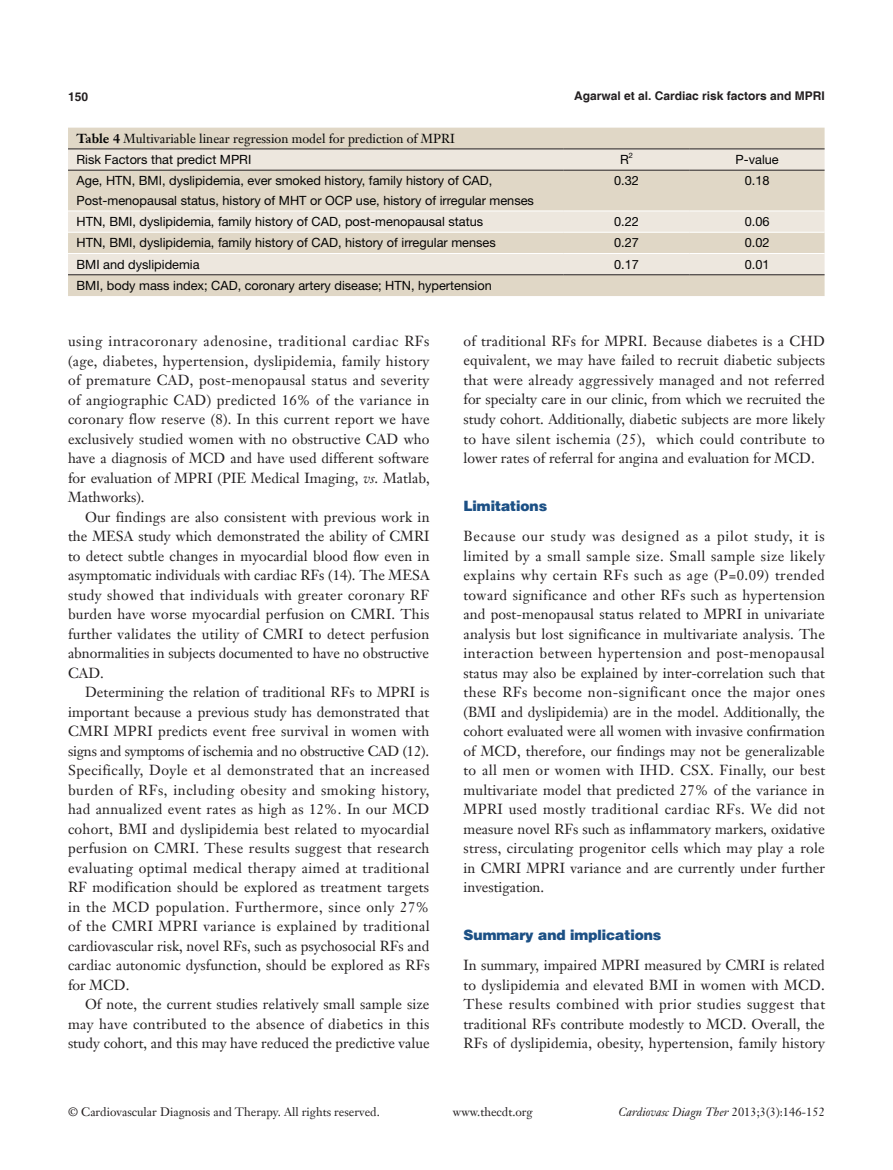
<style>
.page{position:relative;width:893px;height:1170px;background:#fff}
.page>*{position:absolute;margin:0;border:0;box-sizing:border-box;transform-origin:0 0}
.t1{font:14.25px/19.5px "Janson Text LT";color:#231f20;text-align:justify}
.t2{font:900 14.25px "Helvetica";color:#1c5085}
.t3{font:12.75px/19.5px "Helvetica Neue LT Pro";color:#030303}
.t4{font:12.75px "Janson Text LT";color:#030303}
.t5{font:12px "Janson Text LT";color:#231f20}
.t6{font:700 12px "Helvetica";color:#231f20}
.t7{font:italic 12px "Janson Text LT";color:#231f20}
.t8{font:7.5px "Helvetica Neue LT Pro";color:#030303}
.s1{font-weight:700}
.s2{font-style:italic}
.s3{font-style:normal}
</style>
<div class="page">
<div style="left:68px;top:128px;width:757px;height:168px;background:#e0d7c6"></div>
<svg style="left:68px;top:149px;width:757px;height:125px;background:#e5ded1"></svg>
<hr style="left:68px;top:148px;width:495px;height:1px;background:#231f20">
<hr style="left:563px;top:148px;width:127px;height:1px;background:#231f20">
<hr style="left:690px;top:148px;width:135px;height:1px;background:#231f20">
<hr style="left:68px;top:170px;width:495px;height:1px;background:#231f20">
<hr style="left:563px;top:170px;width:127px;height:1px;background:#231f20">
<hr style="left:690px;top:170px;width:135px;height:1px;background:#231f20">
<hr style="left:68px;top:210px;width:495px;height:1px;background:#fff">
<hr style="left:563px;top:210px;width:127px;height:1px;background:#fff">
<hr style="left:690px;top:210px;width:135px;height:1px;background:#fff">
<hr style="left:68px;top:232px;width:495px;height:1px;background:#fff">
<hr style="left:563px;top:232px;width:127px;height:1px;background:#fff">
<hr style="left:690px;top:232px;width:135px;height:1px;background:#fff">
<hr style="left:68px;top:253px;width:495px;height:1px;background:#fff">
<hr style="left:563px;top:253px;width:127px;height:1px;background:#fff">
<hr style="left:690px;top:253px;width:135px;height:1px;background:#fff">
<hr style="left:68px;top:274px;width:495px;height:1px;background:#231f20">
<hr style="left:563px;top:274px;width:127px;height:1px;background:#231f20">
<hr style="left:690px;top:274px;width:135px;height:1px;background:#231f20">
<p class="t6" style="left:68px;top:89px;width:22px">150</p>
<p class="t6" style="left:574px;top:88px;width:252px">Agarwal et al. Cardiac risk factors and MPRI</p>
<p class="t4" style="left:77px;top:130px;width:380px"><span class="s1">Table 4</span> Multivariable linear regression model for prediction of MPRI</p>
<p class="t3" style="left:77px;top:149px;width:176px">Risk Factors that predict MPRI</p>
<p class="t3" style="left:620px;top:149px;width:10px">R</p>
<p class="t8" style="left:629px;top:151px;width:6px">2</p>
<p class="t3" style="left:736px;top:149px;width:45px">P-value</p>
<p class="t3" style="left:77px;top:171px;width:459px">Age, HTN, BMI, dyslipidemia, ever smoked history, family history of CAD,<br>Post-menopausal status, history of MHT or OCP use, history of irregular menses</p>
<p class="t3" style="left:614px;top:171px;width:26px">0.32</p>
<p class="t3" style="left:745px;top:171px;width:26px">0.18</p>
<p class="t3" style="left:77px;top:211px;width:408px">HTN, BMI, dyslipidemia, family history of CAD, post-menopausal status</p>
<p class="t3" style="left:614px;top:211px;width:26px">0.22</p>
<p class="t3" style="left:745px;top:211px;width:26px">0.06</p>
<p class="t3" style="left:77px;top:233px;width:421px">HTN, BMI, dyslipidemia, family history of CAD, history of irregular menses</p>
<p class="t3" style="left:614px;top:233px;width:26px">0.27</p>
<p class="t3" style="left:745px;top:233px;width:26px">0.02</p>
<p class="t3" style="left:77px;top:254px;width:125px">BMI and dyslipidemia</p>
<p class="t3" style="left:614px;top:254px;width:26px">0.17</p>
<p class="t3" style="left:745px;top:254px;width:26px">0.01</p>
<p class="t3" style="left:77px;top:275px;width:417px">BMI, body mass index; CAD, coronary artery disease; HTN, hypertension</p>
<p class="t1" style="left:68px;top:331px;width:363px">using intracoronary adenosine, traditional cardiac RFs (age, diabetes, hypertension, dyslipidemia, family history of premature CAD, post-menopausal status and severity of angiographic CAD) predicted 16% of the variance in coronary flow reserve (8). In this current report we have exclusively studied women with no obstructive CAD who have a diagnosis of MCD and have used different software for evaluation of MPRI (PIE Medical Imaging, <span class="s2">vs</span>. Matlab, Mathworks).</p>
<p class="t1" style="left:68px;top:507px;width:363px;text-indent:17px">Our findings are also consistent with previous work in the MESA study which demonstrated the ability of CMRI to detect subtle changes in myocardial blood flow even in asymptomatic individuals with cardiac RFs (14). The MESA study showed that individuals with greater coronary RF burden have worse myocardial perfusion on CMRI. This further validates the utility of CMRI to detect perfusion abnormalities in subjects documented to have no obstructive CAD.</p>
<p class="t1" style="left:68px;top:682px;width:363px;text-indent:17px">Determining the relation of traditional RFs to MPRI is important because a previous study has demonstrated that CMRI MPRI predicts event free survival in women with signs and symptoms of ischemia and no obstructive CAD (12).<br>Specifically, Doyle et al demonstrated that an increased burden of RFs, including obesity and smoking history, had annualized event rates as high as 12%. In our MCD cohort, BMI and dyslipidemia best related to myocardial perfusion on CMRI. These results suggest that research evaluating optimal medical therapy aimed at traditional RF modification should be explored as treatment targets in the MCD population. Furthermore, since only 27% of the CMRI MPRI variance is explained by traditional cardiovascular risk, novel RFs, such as psychosocial RFs and cardiac autonomic dysfunction, should be explored as RFs for MCD.</p>
<p class="t1" style="left:68px;top:994px;width:363px;text-indent:17px">Of note, the current studies relatively small sample size may have contributed to the absence of diabetics in this study cohort, and this may have reduced the predictive value</p>
<p class="t1" style="left:463px;top:331px;width:363px">of traditional RFs for MPRI. Because diabetes is a CHD equivalent, we may have failed to recruit diabetic subjects that were already aggressively managed and not referred for specialty care in our clinic, from which we recruited the study cohort. Additionally, diabetic subjects are more likely to have silent ischemia (25), which could contribute to lower rates of referral for angina and evaluation for MCD.</p>
<p class="t2" style="left:463px;top:497px;width:85px">Limitations</p>
<p class="t1" style="left:463px;top:526px;width:363px">Because our study was designed as a pilot study, it is limited by a small sample size. Small sample size likely explains why certain RFs such as age (P=0.09) trended toward significance and other RFs such as hypertension and post-menopausal status related to MPRI in univariate analysis but lost significance in multivariate analysis. The interaction between hypertension and post-menopausal status may also be explained by inter-correlation such that these RFs become non-significant once the major ones (BMI and dyslipidemia) are in the model. Additionally, the cohort evaluated were all women with invasive confirmation of MCD, therefore, our findings may not be generalizable to all men or women with IHD. CSX. Finally, our best multivariate model that predicted 27% of the variance in MPRI used mostly traditional cardiac RFs. We did not measure novel RFs such as inflammatory markers, oxidative stress, circulating progenitor cells which may play a role in CMRI MPRI variance and are currently under further investigation.</p>
<p class="t2" style="left:463px;top:925px;width:199px">Summary and implications</p>
<p class="t1" style="left:463px;top:955px;width:363px">In summary, impaired MPRI measured by CMRI is related to dyslipidemia and elevated BMI in women with MCD.<br>These results combined with prior studies suggest that traditional RFs contribute modestly to MCD. Overall, the RFs of dyslipidemia, obesity, hypertension, family history</p>
<p class="t5" style="left:68px;top:1104px;width:313px">© Cardiovascular Diagnosis and Therapy. All rights reserved.</p>
<p class="t5" style="left:453px;top:1104px;width:81px">www.thecdt.org</p>
<p class="t7" style="left:618px;top:1104px;width:208px">Cardiovasc Diagn Ther <span class="s3">2013;3(3):146-152</span></p>
</div>
